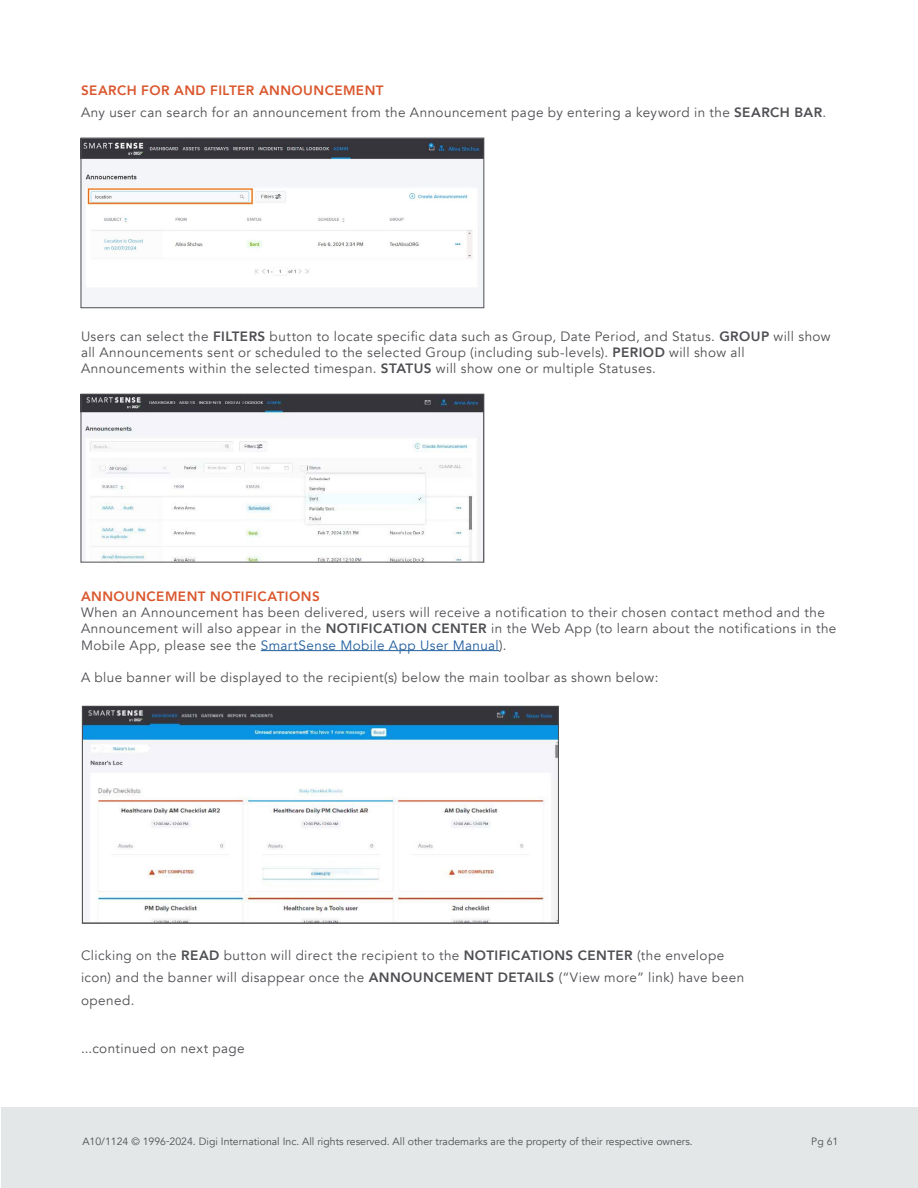
<style>
.page{position:relative;width:918px;height:1188px;background:#fff}
.page>*{position:absolute;margin:0;border:0;box-sizing:border-box;transform-origin:0 0}
.t1{font:13.5px/16.2px "Avenir";letter-spacing:.03em;color:#4e4f53}
.t2{font:800 13.5px "Avenir";letter-spacing:.035em;color:#da572e}
.t3{font:10.5px "Avenir";color:#4e4f53}
.s1{font-weight:800;color:#da572e}
.s2{font-weight:800}
.s3{color:#215e9e}
</style>
<div class="page">
<div style="left:1px;top:1107px;width:917px;height:81px;background:#e4e7e8"></div>
<hr style="left:261px;top:650px;width:238px;height:1px;background:#215e9e">
<img style="left:83px;top:140px;width:399px;height:166px">
<div style="left:81px;top:138px;width:403px;height:170px;border:1px solid #4e4f53"></div>
<img style="left:83px;top:396px;width:399px;height:165px">
<div style="left:81px;top:394px;width:403px;height:169px;border:1px solid #4e4f53"></div>
<img style="left:84px;top:708px;width:473px;height:214px">
<div style="left:82px;top:706px;width:477px;height:218px;border:1px solid #4e4f53"></div>
<p class="t1" style="left:81px;top:79px;width:747px;line-height:22.5px"><span class="s1">SEARCH FOR AND FILTER ANNOUNCEMENT<br></span>Any user can search for an announcement from the Announcement page by entering a keyword in the <span class="s2">SEARCH BAR</span>.</p>
<p class="t1" style="left:81px;top:328px;width:751px">Users can select the <span class="s2">FILTERS</span> button to locate specific data such as Group, Date Period, and Status. <span class="s2">GROUP</span> will show all Announcements sent or scheduled to the selected Group (including sub-levels). <span class="s2">PERIOD</span> will show all<br>Announcements within the selected timespan. <span class="s2">STATUS</span> will show one or multiple Statuses.</p>
<p class="t2" style="left:81px;top:586px;width:240px">ANNOUNCEMENT NOTIFICATIONS</p>
<p class="t1" style="left:81px;top:605px;width:757px">When an Announcement has been delivered, users will receive a notification to their chosen contact method and the<br>Announcement will also appear in the <span class="s2">NOTIFICATION CENTER</span> in the Web App (to learn about the notifications in the<br>Mobile App, please see the <span class="s3">SmartSense Mobile App User Manual</span>).</p>
<p class="t1" style="left:81px;top:670px;width:579px">A blue banner will be displayed to the recipient(s) below the main toolbar as shown below:</p>
<p class="t1" style="left:81px;top:944px;width:665px;line-height:22.5px">Clicking on the <span class="s2">READ</span> button will direct the recipient to the <span class="s2">NOTIFICATIONS CENTER</span> (the envelope icon) and the banner will disappear once the <span class="s2">ANNOUNCEMENT DETAILS</span> (“View more” link) have been opened.</p>
<p class="t1" style="left:81px;top:1040px;width:165px">...continued on next page</p>
<p class="t3" style="left:82px;top:1135px;width:612px">A10/1124 © 1996-2024. Digi International Inc. All rights reserved. All other trademarks are the property of their respective owners.</p>
<p class="t3" style="left:811px;top:1135px;width:29px">Pg 61</p>
</div>
